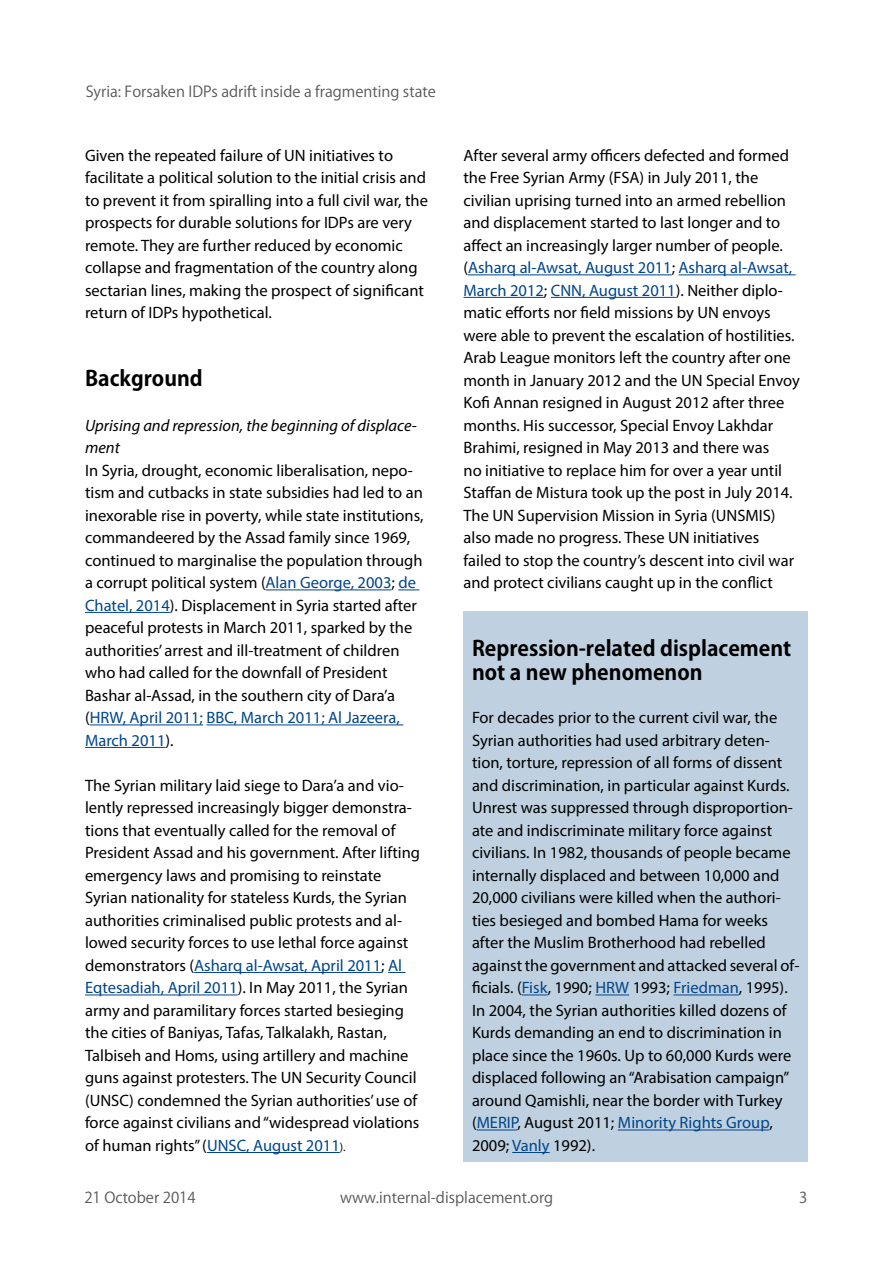
<style>
.page{position:relative;width:893px;height:1263px;background:#fff}
.page>*{position:absolute;margin:0;border:0;box-sizing:border-box;transform-origin:0 0}
.t1{font:700 21px/24px "Koz Go Pro";color:#000}
.t2{font:16.5px/22.5px "Myriad Pro";color:#000}
.t3{font:italic 16.5px/22.5px "Myriad Pro";color:#000}
.t4{font:15px "Koz Go Pro";color:#575756}
.s1{color:#00458a}
.s2{font-size:12px}
.s3{font-size:15.45px}
</style>
<div class="page">
<hr style="left:266px;top:589px;width:125px;height:1px;background:#00458a">
<svg style="left:398px;top:589px;width:21px;height:1px"></svg>
<hr style="left:85px;top:612px;width:85px;height:1px;background:#00458a">
<hr style="left:90px;top:724px;width:113px;height:1px;background:#00458a">
<hr style="left:207px;top:724px;width:196px;height:1px;background:#00458a">
<hr style="left:85px;top:747px;width:80px;height:1px;background:#00458a">
<div style="left:463px;top:611px;width:345px;height:550px;background:#bfd1e0"></div>
<svg style="left:522px;top:994px;width:26px;height:1px"></svg>
<hr style="left:595px;top:994px;width:34px;height:1px;background:#00458a">
<hr style="left:673px;top:994px;width:66px;height:1px;background:#00458a">
<hr style="left:477px;top:1129px;width:40px;height:1px;background:#00458a">
<hr style="left:618px;top:1129px;width:151px;height:1px;background:#00458a">
<hr style="left:512px;top:1152px;width:38px;height:1px;background:#00458a">
<hr style="left:194px;top:972px;width:187px;height:1px;background:#00458a">
<svg style="left:388px;top:972px;width:18px;height:1px"></svg>
<hr style="left:85px;top:994px;width:153px;height:1px;background:#00458a">
<hr style="left:207px;top:1152px;width:133px;height:1px;background:#00458a">
<hr style="left:468px;top:274px;width:204px;height:1px;background:#00458a">
<hr style="left:679px;top:274px;width:117px;height:1px;background:#00458a">
<hr style="left:463px;top:297px;width:81px;height:1px;background:#00458a">
<hr style="left:551px;top:297px;width:125px;height:1px;background:#00458a">
<p class="t4" style="left:86px;top:82px;width:352px">Syria: Forsaken IDPs adrift inside a fragmenting state</p>
<p class="t2" style="left:85px;top:144px;width:344px">Given the repeated failure of UN initiatives to facilitate a political solution to the initial crisis and to prevent it from spiralling into a full civil war, the prospects for durable solutions for IDPs are very remote. They are further reduced by economic collapse and fragmentation of the country along sectarian lines, making the prospect of significant return of IDPs hypothetical.</p>
<p class="t1" style="left:85px;top:367px;width:119px">Background</p>
<p class="t3" style="left:85px;top:414px;width:333px">Uprising and repression, the beginning of displace&shy;ment</p>
<p class="t2" style="left:85px;top:459px;width:340px">In Syria, drought, economic liberalisation, nepo&shy;tism and cutbacks in state subsidies had led to an inexorable rise in poverty, while state institutions, commandeered by the Assad family since 1969, continued to marginalise the population through a corrupt political system (<span class="s1">Alan George, 2003</span>; <span class="s1">de Chatel, 2014</span>). Displacement in Syria started after peaceful protests in March 2011, sparked by the authorities’ arrest and ill-treatment of children who had called for the downfall of President Bashar al-Assad, in the southern city of Dara’a (<span class="s1">HRW, April 2011; BBC, March 2011; Al Jazeera, March 2011</span>).</p>
<p class="t2" style="left:85px;top:774px;width:337px">The Syrian military laid siege to Dara’a and vio&shy;lently repressed increasingly bigger demonstra&shy;tions that eventually called for the removal of President Assad and his government. After lifting emergency laws and promising to reinstate Syrian nationality for stateless Kurds, the Syrian authorities criminalised public protests and al&shy;lowed security forces to use lethal force against demonstrators (<span class="s1">Asharq al-Awsat, April 2011</span>; <span class="s1">Al Eqtesadiah, April 2011</span>). In May 2011, the Syrian army and paramilitary forces started besieging the cities of Baniyas, Tafas, Talkalakh, Rastan, Talbiseh and Homs, using artillery and machine guns against protesters. The UN Security Council (UNSC) condemned the Syrian authorities’ use of force against civilians and “widespread violations of human rights” (<span class="s1">UNSC, August 2011</span><span class="s2">).</span></p>
<p class="t2" style="left:463px;top:144px;width:338px">After several army officers defected and formed the Free Syrian Army (FSA) in July 2011, the civilian uprising turned into an armed rebellion and displacement started to last longer and to affect an increasingly larger number of people. (<span class="s1">Asharq al-Awsat, August 2011</span>; <span class="s1">Asharq al-Awsat, March 2012</span>; <span class="s1">CNN, August 2011</span>). Neither diplo&shy;matic efforts nor field missions by UN envoys were able to prevent the escalation of hostilities.<br>Arab League monitors left the country after one month in January 2012 and the UN Special Envoy Kofi Annan resigned in August 2012 after three months. His successor, Special Envoy Lakhdar Brahimi, resigned in May 2013 and there was<br>no initiative to replace him for over a year until Staffan de Mistura took up the post in July 2014.<br>The UN Supervision Mission in Syria (UNSMIS) also made no progress. These UN initiatives failed to stop the country’s descent into civil war and protect civilians caught up in the conflict</p>
<p class="t1" style="left:472px;top:637px;width:321px">Repression-related displacement not a new phenomenon</p>
<p class="t2" style="left:472px;top:706px;width:329px">For decades prior to the current civil war, the Syrian authorities had used arbitrary deten&shy;tion, torture, repression of all forms of dissent and discrimination, in particular against Kurds.<br>Unrest was suppressed through disproportion&shy;ate and indiscriminate military force against civilians. In 1982, thousands of people became internally displaced and between 10,000 and 20,000 civilians were killed when the authori&shy;ties besieged and bombed Hama for weeks after the Muslim Brotherhood had rebelled against the government and attacked several of&shy;ficials. (<span class="s1">Fisk</span>, 1990; <span class="s1">HRW</span> 1993; <span class="s1">Friedman</span>, 1995).<br>In 2004, the Syrian authorities killed dozens of Kurds demanding an end to discrimination in place since the 1960s. Up to 60,000 Kurds were displaced following an “Arabisation campaign” around Qamishli, near the border with Turkey (<span class="s1">MERIP</span>, August 2011; <span class="s1">Minority Rights Group</span>, 2009; <span class="s1">Vanly</span> 1992).</p>
<p class="t4" style="left:84px;top:1188px;width:113px">2<span class="s3">1</span> October 20<span class="s3">1</span>4</p>
<p class="t4" style="left:340px;top:1188px;width:215px">www.internal-displacement.org</p>
<p class="t4" style="left:799px;top:1188px;width:10px">3</p>
</div>
